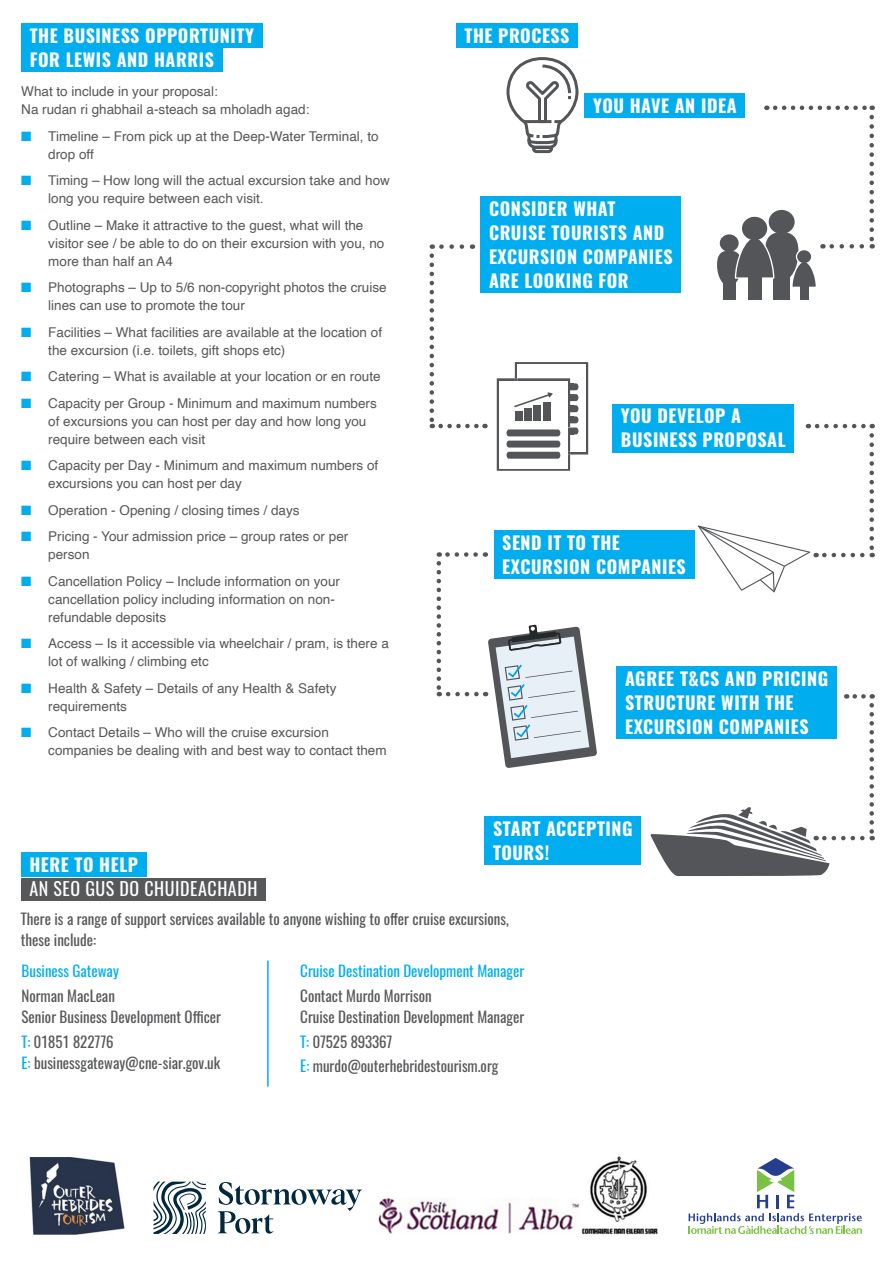
<style>
.page{position:relative;width:893px;height:1263px;background:#fff}
.page>*{position:absolute;margin:0;border:0;box-sizing:border-box;transform-origin:0 0}
.Page_titles{font:700 18px/24px "Oswald";letter-spacing:.03em;color:#fff}
.Page_titles_copy{font:18px "Oswald";letter-spacing:.03em;color:#fff}
.Body_text{font:15px/21px "Oswald";color:#57585a}
.Body_text-2{font:15px "Oswald";color:#00aeef}
.Bullets{font:13.5px/18px "Helvetica";color:#57585a}
.s1{color:#00aeef}
</style>
<div class="page">
<div style="left:723px;top:268px;width:12px;height:32px;background:#535559"></div>
<div style="left:769px;top:210px;width:26px;height:24px;background:#535559;border-radius:50%"></div>
<div style="left:773px;top:256px;width:17px;height:44px;background:#535559"></div>
<div style="left:742px;top:217px;width:25px;height:23px;background:#535559;border-radius:50%"></div>
<div style="left:748px;top:264px;width:13px;height:36px;background:#535559"></div>
<svg style="left:717px;top:232px;width:99px;height:55px"></svg>
<div style="left:800px;top:278px;width:8px;height:22px;background:#535559"></div>
<svg style="left:497px;top:362px;width:91px;height:109px"></svg>
<div style="left:21px;top:23px;width:241px;height:25px;background:#00aeef"></div>
<div style="left:21px;top:47px;width:201px;height:25px;background:#00aeef"></div>
<svg style="left:506px;top:57px;width:73px;height:97px"></svg>
<div style="left:585px;top:94px;width:160px;height:24px;background:#00aeef"></div>
<div style="left:480px;top:197px;width:201px;height:96px;background:#00aeef"></div>
<div style="left:612px;top:404px;width:182px;height:49px;background:#00aeef"></div>
<div style="left:494px;top:531px;width:200px;height:48px;background:#00aeef"></div>
<div style="left:617px;top:667px;width:220px;height:72px;background:#00aeef"></div>
<div style="left:484px;top:816px;width:157px;height:49px;background:#00aeef"></div>
<svg style="left:698px;top:525px;width:112px;height:67px"></svg>
<div style="left:456px;top:23px;width:122px;height:25px;background:#00aeef"></div>
<svg style="left:775px;top:106px;width:98px;height:4px"></svg>
<svg style="left:869px;top:117px;width:5px;height:132px"></svg>
<svg style="left:822px;top:244px;width:40px;height:5px"></svg>
<svg style="left:432px;top:244px;width:30px;height:5px"></svg>
<svg style="left:430px;top:256px;width:4px;height:172px"></svg>
<svg style="left:441px;top:424px;width:44px;height:4px"></svg>
<svg style="left:817px;top:424px;width:56px;height:4px"></svg>
<svg style="left:869px;top:435px;width:5px;height:122px"></svg>
<svg style="left:816px;top:553px;width:46px;height:4px"></svg>
<svg style="left:439px;top:552px;width:37px;height:5px"></svg>
<svg style="left:437px;top:563px;width:4px;height:133px"></svg>
<svg style="left:448px;top:625px;width:149px;height:143px"></svg>
<svg style="left:855px;top:694px;width:18px;height:5px"></svg>
<svg style="left:869px;top:705px;width:5px;height:135px"></svg>
<svg style="left:650px;top:807px;width:212px;height:70px"></svg>
<div style="left:21px;top:853px;width:125px;height:24px;background:#00aeef"></div>
<div style="left:21px;top:878px;width:244px;height:23px;background:#57585a"></div>
<svg style="left:689px;top:1158px;width:173px;height:76px"></svg>
<img style="left:29px;top:1157px;width:96px;height:78px">
<hr style="left:267px;top:960px;width:2px;height:126px;background:#00aeef">
<svg style="left:218px;top:1182px;width:144px;height:51px"></svg>
<svg style="left:153px;top:1181px;width:53px;height:53px"></svg>
<img style="left:378px;top:1156px;width:280px;height:79px">
<p class="Page_titles" style="left:30px;top:25px;width:226px">THE BUSINESS OPPORTUNITY</p>
<p class="Page_titles" style="left:30px;top:49px;width:186px">FOR LEWIS AND HARRIS</p>
<p class="Bullets" style="left:21px;top:83px;width:290px">What to include in your proposal:<br>Na rudan ri ghabhail a-steach sa mholadh agad:</p>
<p class="Bullets" style="left:48px;top:127px;width:332px;text-indent:-27px"><span class="s1">■</span> Timeline – From pick up at the Deep-Water Terminal, to drop off</p>
<p class="Bullets" style="left:48px;top:172px;width:343px;text-indent:-27px"><span class="s1">■</span> Timing – How long will the actual excursion take and how long you require between each visit.</p>
<p class="Bullets" style="left:48px;top:216px;width:338px;text-indent:-27px"><span class="s1">■</span> Outline – Make it attractive to the guest, what will the visitor see / be able to do on their excursion with you, no more than half an A4</p>
<p class="Bullets" style="left:48px;top:279px;width:340px;text-indent:-27px"><span class="s1">■</span> Photographs – Up to 5/6 non-copyright photos the cruise lines can use to promote the tour</p>
<p class="Bullets" style="left:48px;top:323px;width:335px;text-indent:-27px"><span class="s1">■</span> Facilities – What facilities are available at the location of the excursion (i.e. toilets, gift shops etc)</p>
<p class="Bullets" style="left:21px;top:368px;width:361px"><span class="s1">■</span> Catering – What is available at your location or en route</p>
<p class="Bullets" style="left:48px;top:394px;width:330px;text-indent:-27px"><span class="s1">■</span> Capacity per Group - Minimum and maximum numbers of excursions you can host per day and how long you require between each visit</p>
<p class="Bullets" style="left:48px;top:457px;width:332px;text-indent:-27px"><span class="s1">■</span> Capacity per Day - Minimum and maximum numbers of excursions you can host per day</p>
<p class="Bullets" style="left:21px;top:501px;width:280px"><span class="s1">■</span> Operation - Opening / closing times / days</p>
<p class="Bullets" style="left:48px;top:528px;width:302px;text-indent:-27px"><span class="s1">■</span> Pricing - Your admission price – group rates or per person</p>
<p class="Bullets" style="left:48px;top:572px;width:293px;text-indent:-27px"><span class="s1">■</span> Cancellation Policy – Include information on your cancellation policy including information on non&shy;refundable deposits</p>
<p class="Bullets" style="left:48px;top:635px;width:342px;text-indent:-27px"><span class="s1">■</span> Access – Is it accessible via wheelchair / pram, is there a lot of walking / climbing etc</p>
<p class="Bullets" style="left:48px;top:679px;width:290px;text-indent:-27px"><span class="s1">■</span> Health &amp; Safety – Details of any Health &amp; Safety requirements</p>
<p class="Bullets" style="left:48px;top:724px;width:340px;text-indent:-27px"><span class="s1">■</span> Contact Details – Who will the cruise excursion companies be dealing with and best way to contact them</p>
<p class="Page_titles" style="left:465px;top:25px;width:106px">THE PROCESS</p>
<p class="Page_titles" style="left:593px;top:95px;width:145px">YOU HAVE AN IDEA</p>
<p class="Page_titles" style="left:489px;top:198px;width:185px">CONSIDER WHAT<br>CRUISE TOURISTS AND<br>EXCURSION COMPANIES<br>ARE LOOKING FOR</p>
<p class="Page_titles" style="left:621px;top:405px;width:166px">YOU DEVELOP A<br>BUSINESS PROPOSAL</p>
<p class="Page_titles" style="left:502px;top:532px;width:185px">SEND IT TO THE<br>EXCURSION COMPANIES</p>
<p class="Page_titles" style="left:625px;top:668px;width:205px">AGREE T&amp;CS AND PRICING<br>STRUCTURE WITH THE<br>EXCURSION COMPANIES</p>
<p class="Page_titles" style="left:493px;top:817px;width:141px">START ACCEPTING<br>TOURS!</p>
<p class="Page_titles" style="left:29px;top:854px;width:110px">HERE TO HELP</p>
<p class="Page_titles_copy" style="left:29px;top:876px;width:230px">AN SEO GUS DO CHUIDEACHADH</p>
<p class="Body_text" style="left:21px;top:909px;width:489px">There is a range of support services available to anyone wishing to offer cruise excursions, these include:</p>
<p class="Body_text-2" style="left:22px;top:960px;width:99px">Business Gateway</p>
<p class="Body_text" style="left:22px;top:986px;width:201px">Norman MacLean<br>Senior Business Development Officer</p>
<p class="Body_text" style="left:22px;top:1032px;width:200px"><span class="s1">T:</span> 01851 822776<br><span class="s1">E:</span> businessgateway@cne-siar.gov.uk</p>
<p class="Body_text-2" style="left:300px;top:960px;width:225px">Cruise Destination Development Manager</p>
<p class="Body_text" style="left:300px;top:986px;width:225px">Contact Murdo Morrison<br>Cruise Destination Development Manager</p>
<p class="Body_text" style="left:300px;top:1030px;width:199px;line-height:24px"><span class="s1">T:</span> 07525 893367<br><span class="s1">E:</span> murdo@outerhebridestourism.org</p>
</div>
